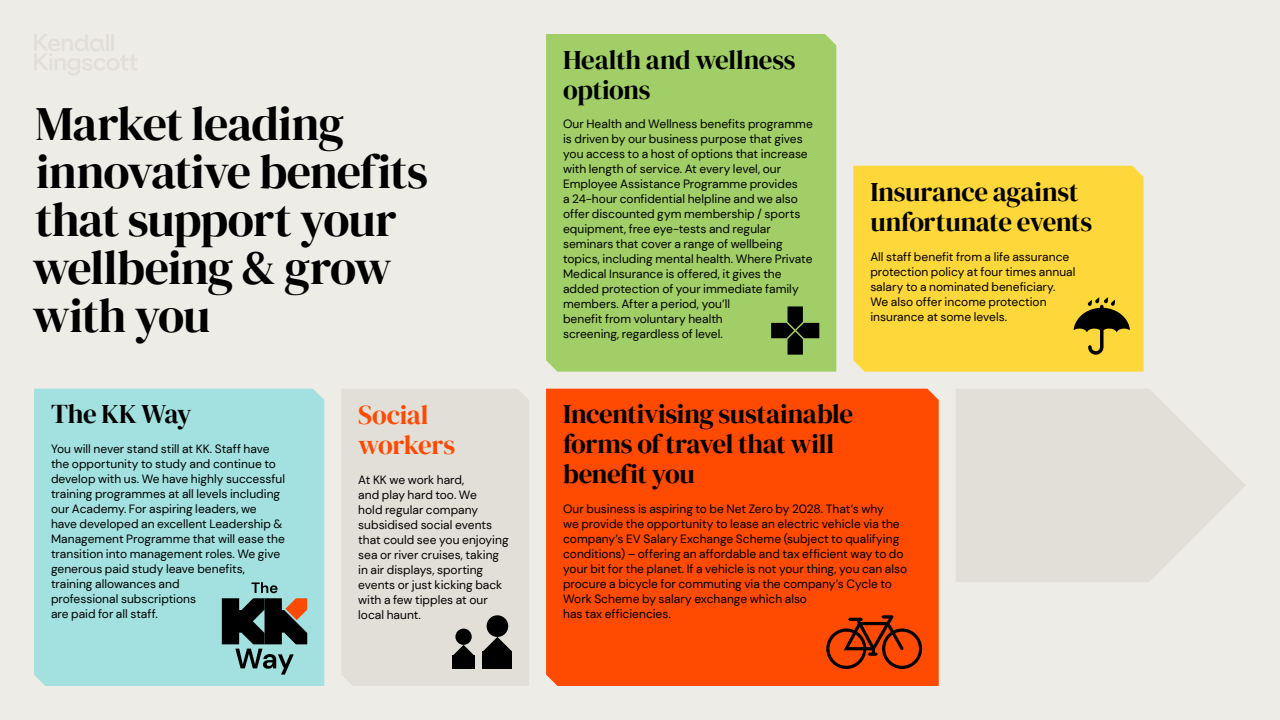
<style>
.page{position:relative;width:1280px;height:720px;background:#edece7}
.page>*{position:absolute;margin:0;border:0;box-sizing:border-box;transform-origin:0 0}
.t1{font:48px/48px "DM Serif Display";letter-spacing:-.02em;color:#000}
.t2{font:27px/30px "DM Serif Display";letter-spacing:-.015em;color:#000}
.t3{font:27px/30px "DM Serif Display";letter-spacing:-.015em;color:#ff4a01}
.t4{font:12px/15px "DM Sans";color:#000}
</style>
<div class="page">
<svg style="left:34px;top:34px;width:103px;height:42px"></svg>
<div style="left:34px;top:389px;width:290px;height:297px;background:#a3e0e0"></div>
<div style="left:546px;top:389px;width:393px;height:297px;background:#ff4a01"></div>
<div style="left:341px;top:389px;width:188px;height:297px;background:#e1dfd7"></div>
<div style="left:546px;top:34px;width:290px;height:338px;background:#a1ce66"></div>
<div style="left:853px;top:166px;width:291px;height:206px;background:#fed73a"></div>
<svg style="left:771px;top:306px;width:48px;height:49px;background:#506632"></svg>
<div style="left:453px;top:656px;width:22px;height:13px;background:#000"></div>
<svg style="left:453px;top:645px;width:22px;height:11px"></svg>
<div style="left:455px;top:629px;width:17px;height:16px;background:#000;border-radius:50%"></div>
<div style="left:483px;top:652px;width:29px;height:17px;background:#000"></div>
<svg style="left:483px;top:637px;width:29px;height:15px"></svg>
<div style="left:487px;top:615px;width:21px;height:22px;background:#000;border-radius:50%"></div>
<svg style="left:222px;top:582px;width:85px;height:93px;background:#5d7573"></svg>
<svg style="left:1074px;top:297px;width:56px;height:58px;background:#a58c25"></svg>
<svg style="left:826px;top:615px;width:96px;height:54px;background:#bc3600"></svg>
<svg style="left:956px;top:389px;width:290px;height:193px;fill:#e1dfd7"></svg>
<h1 class="t1" style="left:33px;top:100px;width:397px">Market leading innovative benefits that support your wellbeing &amp; grow with you</h1>
<h2 class="t2" style="left:51px;top:400px;width:142px">The KK Way</h2>
<p class="t4" style="left:51px;top:441px;width:236px">You will never stand still at KK. Staff have the opportunity to study and continue to develop with us. We have highly successful training programmes at all levels including our Academy. For aspiring leaders, we have developed an excellent Leadership &amp; Management Programme that will ease the transition into management roles. We give generous paid study leave benefits, training allowances and<br>professional subscriptions<br>are paid for all staff.</p>
<h2 class="t3" style="left:358px;top:401px;width:98px">Social workers</h2>
<p class="t4" style="left:358px;top:472px;width:152px">At KK we work hard,<br>and play hard too. We<br>hold regular company subsidised social events that could see you enjoying sea or river cruises, taking in air displays, sporting events or just kicking back with a few tipples at our local haunt.</p>
<h2 class="t2" style="left:563px;top:45px;width:234px">Health and wellness options</h2>
<p class="t4" style="left:563px;top:116px;width:251px">Our Health and Wellness benefits programme is driven by our business purpose that gives you access to a host of options that increase with length of service. At every level, our Employee Assistance Programme provides<br>a 24-hour confidential helpline and we also offer discounted gym membership / sports equipment, free eye-tests and regular seminars that cover a range of wellbeing topics, including mental health. Where Private Medical Insurance is offered, it gives the added protection of your immediate family members. After a period, you’ll<br>benefit from voluntary health<br>screening, regardless of level.</p>
<h2 class="t2" style="left:870px;top:178px;width:224px">Insurance against unfortunate events</h2>
<p class="t4" style="left:870px;top:249px;width:207px">All staff benefit from a life assurance protection policy at four times annual salary to a nominated beneficiary.<br>We also offer income protection insurance at some levels.</p>
<h2 class="t2" style="left:563px;top:400px;width:292px">Incentivising sustainable forms of travel that will benefit you</h2>
<p class="t4" style="left:563px;top:501px;width:346px">Our business is aspiring to be Net Zero by 2028. That’s why<br>we provide the opportunity to lease an electric vehicle via the company’s EV Salary Exchange Scheme (subject to qualifying conditions) – offering an affordable and tax efficient way to do your bit for the planet. If a vehicle is not your thing, you can also procure a bicycle for commuting via the company’s Cycle to Work Scheme by salary exchange which also<br>has tax efficiencies.</p>
</div>
